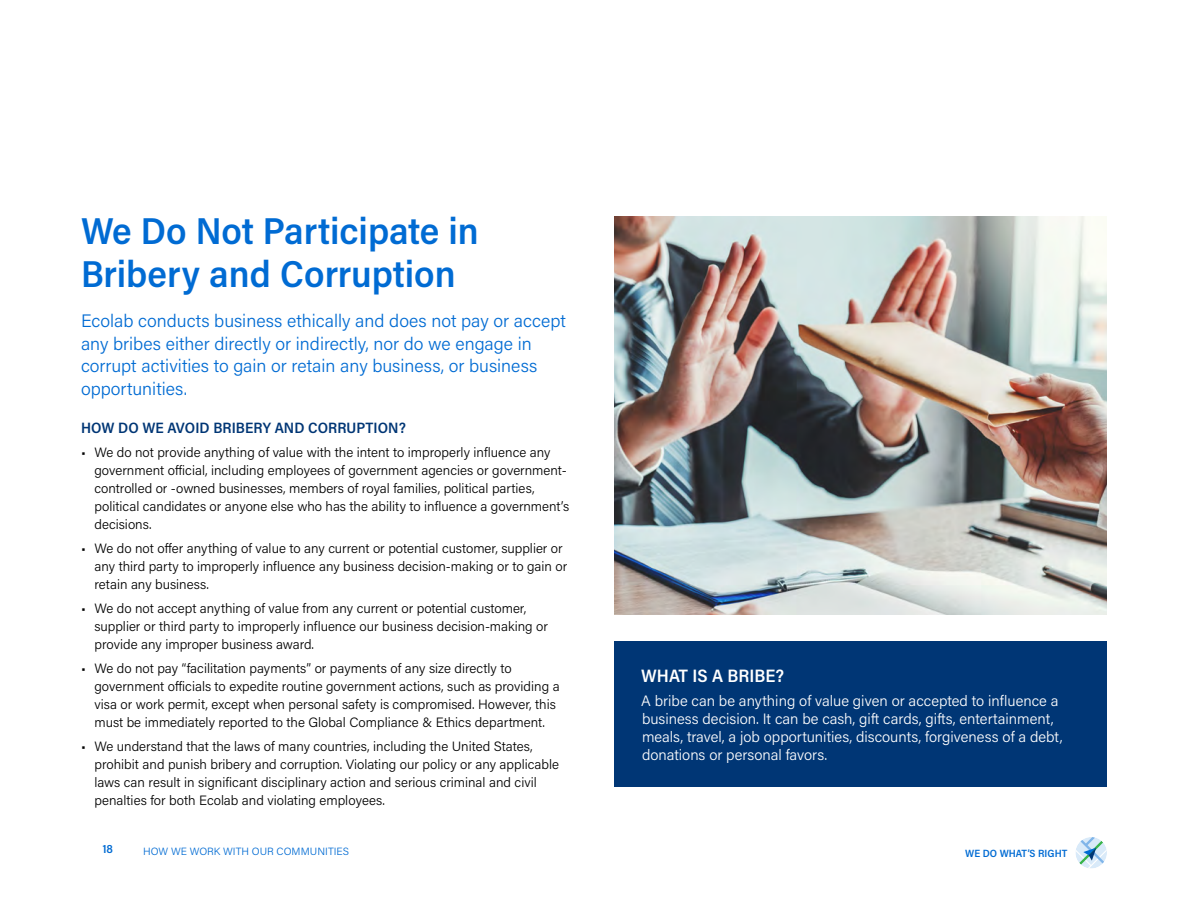
<style>
.page{position:relative;width:1188px;height:918px;background:#fff}
.page>*{position:absolute;margin:0;border:0;box-sizing:border-box;transform-origin:0 0}
.t1{font:600 37.5px/43.5px "Acumin Pro Semi Cond";color:#006bd3}
.t2{font:300 18px/22.5px "Acumin Pro";color:#006bd3}
.t3{font:600 18px "Acumin Pro Semi Cond";letter-spacing:-.005em;color:#fff}
.t4{font:300 15px/18px "Acumin Pro";color:#fff}
.t5{font:600 15px "Acumin Pro Semi Cond";letter-spacing:.005em;color:#003675}
.t6{font:300 13.5px/18px "Acumin Pro";color:#000}
.t7{font:600 12px "Acumin Pro Semi Cond";color:#006bd3}
.t8{font:300 10.5px "Acumin Pro";letter-spacing:.005em;color:#006bd3}
.t9{font:600 10.5px "Acumin Pro Semi Cond";color:#006bd3}
</style>
<div class="page">
<img style="left:614px;top:216px;width:493px;height:399px">
<div style="left:614px;top:642px;width:493px;height:145px;background:#003675"></div>
<svg style="left:1076px;top:837px;width:31px;height:31px"></svg>
<h1 class="t1" style="left:81px;top:207px;width:399px">We Do Not Participate in<br>Bribery and Corruption</h1>
<h2 class="t2" style="left:81px;top:309px;width:486px">Ecolab conducts business ethically and does not pay or accept any bribes either directly or indirectly, nor do we engage in corrupt activities to gain or retain any business, or business opportunities.</h2>
<p class="t5" style="left:81px;top:417px;width:326px">HOW DO WE AVOID BRIBERY AND CORRUPTION?</p>
<p class="t6" style="left:94px;top:443px;width:476px;text-indent:-14px">• We do not provide anything of value with the intent to improperly influence any government official, including employees of government agencies or government&shy;controlled or -owned businesses, members of royal families, political parties, political candidates or anyone else who has the ability to influence a government’s decisions.</p>
<p class="t6" style="left:94px;top:539px;width:474px;text-indent:-14px">• We do not offer anything of value to any current or potential customer, supplier or any third party to improperly influence any business decision-making or to gain or retain any business.</p>
<p class="t6" style="left:94px;top:599px;width:455px;text-indent:-14px">• We do not accept anything of value from any current or potential customer, supplier or third party to improperly influence our business decision-making or provide any improper business award.</p>
<p class="t6" style="left:94px;top:659px;width:467px;text-indent:-14px">• We do not pay “facilitation payments” or payments of any size directly to government officials to expedite routine government actions, such as providing a visa or work permit, except when personal safety is compromised. However, this must be immediately reported to the Global Compliance &amp; Ethics department.</p>
<p class="t6" style="left:94px;top:737px;width:466px;text-indent:-14px">• We understand that the laws of many countries, including the United States, prohibit and punish bribery and corruption. Violating our policy or any applicable laws can result in significant disciplinary action and serious criminal and civil penalties for both Ecolab and violating employees.</p>
<p class="t8" style="left:143px;top:844px;width:208px">HOW WE WORK WITH OUR COMMUNITIES</p>
<h2 class="t3" style="left:641px;top:663px;width:144px">WHAT IS A BRIBE?</h2>
<p class="t4" style="left:641px;top:691px;width:423px">A bribe can be anything of value given or accepted to influence a business decision. It can be cash, gift cards, gifts, entertainment, meals, travel, a job opportunities, discounts, forgiveness of a debt, donations or personal favors.</p>
<p class="t7" style="left:103px;top:841px;width:12px">18</p>
<p class="t9" style="left:965px;top:846px;width:104px">WE DO WHAT’S RIGHT</p>
</div>
